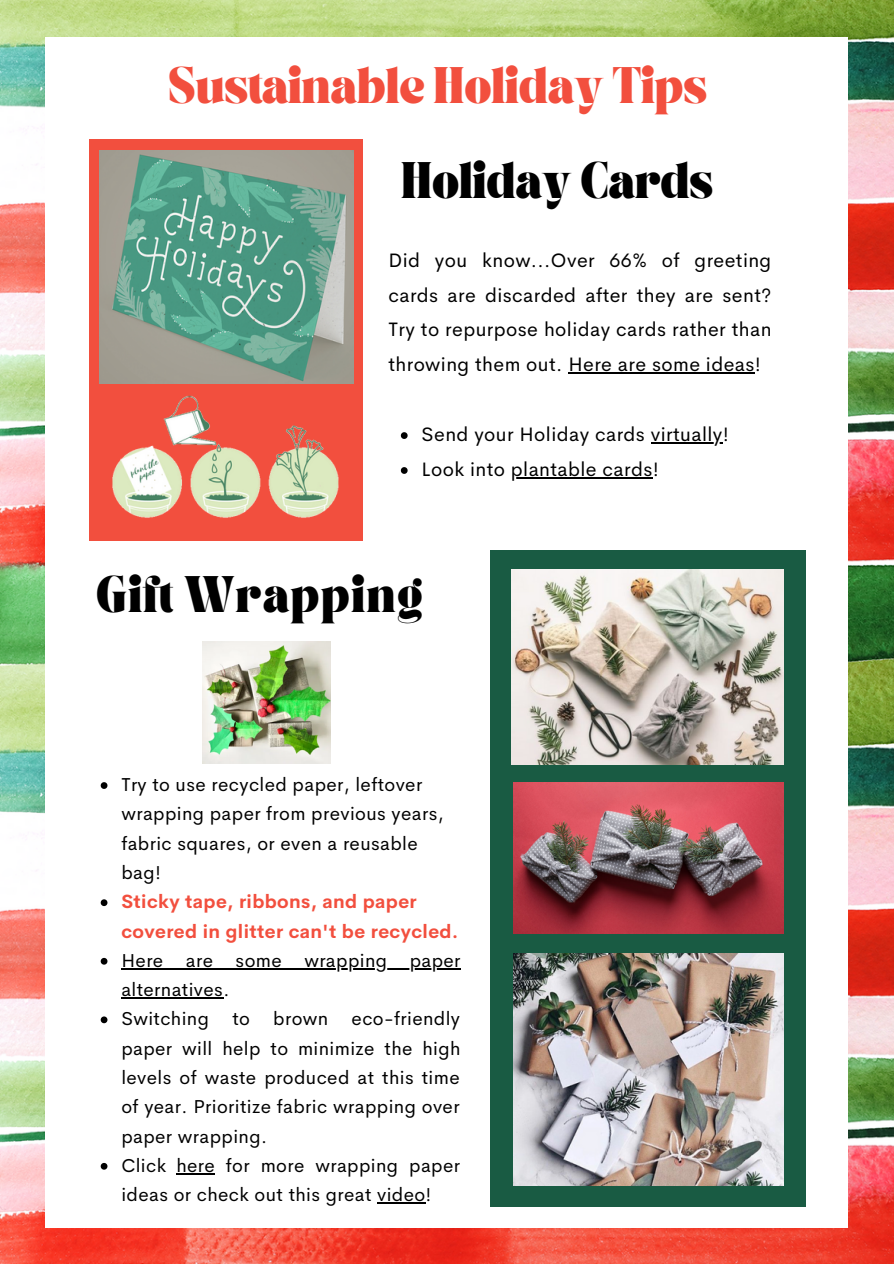
<style>
.page{position:relative;width:894px;height:1264px;background:#fff}
.page>*{position:absolute;margin:0;border:0;box-sizing:border-box;transform-origin:0 0}
.t1{font:700 31.5px "TANASHFORD";letter-spacing:-.02em;color:#f24f3e}
.t2{font:700 31.5px "TANASHFORD";letter-spacing:-.02em;color:#000}
.t3{font:700 31.5px "TANASHFORD";letter-spacing:.03em;color:#000}
.t4{font:19.5px/35px "Cerebri Sans";letter-spacing:.02em;color:#000;text-align:justify}
.t5{font:18.75px/29.2px "Cerebri Sans";letter-spacing:.02em;color:#000}
.t6{font:700 18.75px/29.2px "Cerebri Sans";letter-spacing:.02em;color:#f24f3e}
</style>
<div class="page">
<img style="left:0;top:0;width:893px;height:1263px">
<div style="left:46px;top:37px;width:801px;height:1190px;background:#fff"></div>
<div style="left:89px;top:139px;width:274px;height:401px;background:#f24f3e"></div>
<img style="left:112px;top:395px;width:227px;height:123px">
<img style="left:99px;top:151px;width:255px;height:232px">
<div style="left:489px;top:550px;width:316px;height:656px;background:#195b43"></div>
<img style="left:513px;top:782px;width:269px;height:151px">
<img style="left:513px;top:953px;width:269px;height:232px">
<img style="left:203px;top:642px;width:127px;height:122px">
<img style="left:511px;top:569px;width:272px;height:195px">
<svg style="left:401px;top:432px;width:6px;height:7px"></svg>
<hr style="left:650px;top:442px;width:72px;height:1px;background:#000">
<svg style="left:401px;top:467px;width:6px;height:7px"></svg>
<hr style="left:511px;top:477px;width:141px;height:1px;background:#000">
<hr style="left:568px;top:372px;width:186px;height:1px;background:#000">
<svg style="left:101px;top:782px;width:6px;height:7px"></svg>
<svg style="left:101px;top:899px;width:6px;height:7px"></svg>
<svg style="left:101px;top:957px;width:6px;height:7px"></svg>
<hr style="left:121px;top:968px;width:340px;height:1px;background:#000">
<hr style="left:121px;top:997px;width:102px;height:1px;background:#000">
<svg style="left:101px;top:1016px;width:6px;height:7px"></svg>
<svg style="left:101px;top:1162px;width:6px;height:7px"></svg>
<hr style="left:176px;top:1172px;width:39px;height:2px;background:#000">
<hr style="left:377px;top:1202px;width:48px;height:1px;background:#000">
<p class="t1" style="left:168px;top:65px;width:540px">Sustainable Holiday Tips</p>
<p class="t2" style="left:401px;top:161px;width:314px">Holiday Cards</p>
<p class="t4" style="left:388px;top:242px;width:384px">Did you know...Over 66% of greeting cards are discarded after they are sent?<br>Try to repurpose holiday cards rather than throwing them out. Here are some ideas!</p>
<p class="t4" style="left:421px;top:417px;width:309px">Send your Holiday cards virtually!</p>
<p class="t4" style="left:421px;top:452px;width:239px">Look into plantable cards!</p>
<p class="t3" style="left:96px;top:574px;width:328px">Gift Wrapping</p>
<p class="t5" style="left:121px;top:770px;width:324px">Try to use recycled paper, leftover wrapping paper from previous years, fabric squares, or even a reusable bag!</p>
<p class="t6" style="left:121px;top:887px;width:338px">Sticky tape, ribbons, and paper covered in glitter can't be recycled.</p>
<p class="t5" style="left:121px;top:945px;width:340px">Here are some wrapping paper alternatives.</p>
<p class="t5" style="left:121px;top:1004px;width:340px;text-align:justify">Switching to brown eco-friendly paper will help to minimize the high levels of waste produced at this time of year. Prioritize fabric wrapping over paper wrapping.</p>
<p class="t5" style="left:121px;top:1150px;width:340px">Click here for more wrapping paper ideas or check out this great video!</p>
</div>
